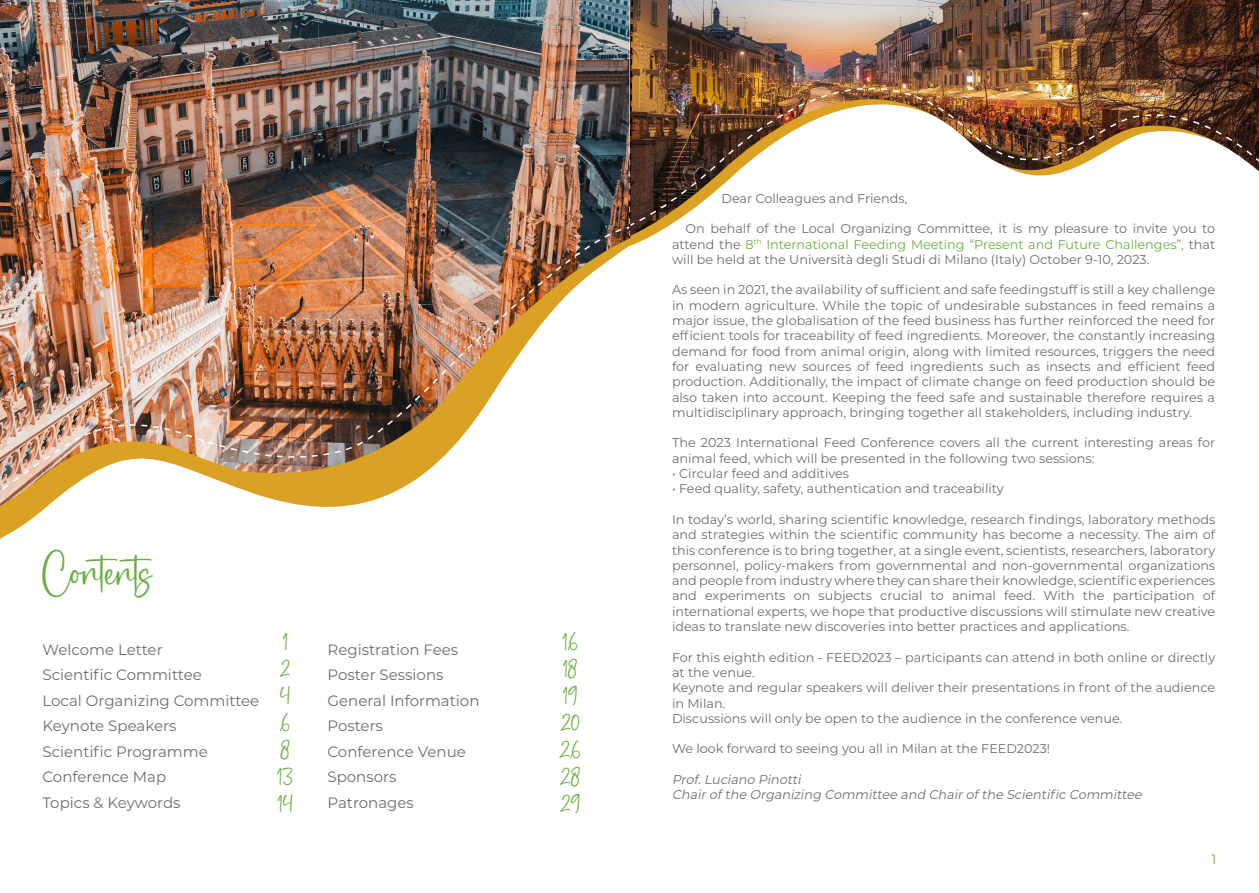
<style>
.page{position:relative;width:1259px;height:893px;background:#fff}
.page>*{position:absolute;margin:0;border:0;box-sizing:border-box;transform-origin:0 0}
.t1{font:30px "staywinter";color:#6aaf44}
.t2{font:18px "staywinter";color:#6aaf44}
.t3{font:15px "Montserrat";color:#6c6d70}
.t4{font:13.5px "Montserrat";color:#6aaf44}
.t5{font:12.75px/15.3px "Montserrat";color:#6c6d70;text-align:justify}
.t6{font:italic 12.75px "Montserrat";color:#6c6d70}
.s1{color:#6aaf44}
</style>
<div class="page">
<img style="left:719px;top:0;width:540px;height:188px">
<img style="left:0;top:0;width:719px;height:539px">
<img style="left:0;top:226px;width:631px;height:277px">
<p class="t1" style="left:43px;top:557px;width:126px">Contents</p>
<p class="t3" style="left:43px;top:639px;width:122px">Welcome Letter</p>
<p class="t3" style="left:43px;top:664px;width:161px">Scientific Committee</p>
<p class="t3" style="left:43px;top:690px;width:218px">Local Organizing Committee</p>
<p class="t3" style="left:43px;top:715px;width:135px">Keynote Speakers</p>
<p class="t3" style="left:43px;top:741px;width:167px">Scientific Programme</p>
<p class="t3" style="left:43px;top:766px;width:125px">Conference Map</p>
<p class="t3" style="left:43px;top:792px;width:140px">Topics &amp; Keywords</p>
<p class="t2" style="left:282px;top:630px;width:7px">1</p>
<p class="t2" style="left:279px;top:657px;width:12px">2</p>
<p class="t2" style="left:280px;top:684px;width:12px">4</p>
<p class="t2" style="left:280px;top:711px;width:12px">6</p>
<p class="t2" style="left:280px;top:738px;width:11px">8</p>
<p class="t2" style="left:277px;top:765px;width:18px">13</p>
<p class="t2" style="left:277px;top:792px;width:17px">14</p>
<p class="t3" style="left:327px;top:639px;width:132px">Registration Fees</p>
<p class="t3" style="left:327px;top:664px;width:118px">Poster Sessions</p>
<p class="t3" style="left:327px;top:690px;width:153px">General Information</p>
<p class="t3" style="left:327px;top:715px;width:57px">Posters</p>
<p class="t3" style="left:327px;top:741px;width:140px">Conference Venue</p>
<p class="t3" style="left:327px;top:766px;width:70px">Sponsors</p>
<p class="t3" style="left:327px;top:792px;width:88px">Patronages</p>
<p class="t2" style="left:562px;top:630px;width:17px">16</p>
<p class="t2" style="left:562px;top:657px;width:17px">18</p>
<p class="t2" style="left:562px;top:684px;width:16px">19</p>
<p class="t2" style="left:560px;top:711px;width:21px">20</p>
<p class="t2" style="left:559px;top:738px;width:23px">26</p>
<p class="t2" style="left:559px;top:765px;width:22px">28</p>
<p class="t2" style="left:560px;top:792px;width:22px">29</p>
<p class="t5" style="left:721px;top:190px;width:187px">Dear Colleagues and Friends,</p>
<p class="t5" style="left:672px;top:221px;width:545px;text-indent:14px">On behalf of the Local Organizing Committee, it is my pleasure to invite you to attend the <span class="s1">8</span><sup>th</sup> <span class="s1">International Feeding Meeting “Present and Future Challenges”,</span> that will be held at the Università degli Studi di Milano (Italy) October 9-10, 2023.</p>
<p class="t5" style="left:672px;top:282px;width:545px">As seen in 2021, the availability of sufficient and safe feedingstuff is still a key challenge in modern agriculture. While the topic of undesirable substances in feed remains a major issue, the globalisation of the feed business has further reinforced the need for efficient tools for traceability of feed ingredients. Moreover, the constantly increasing demand for food from animal origin, along with limited resources, triggers the need for evaluating new sources of feed ingredients such as insects and efficient feed production. Additionally, the impact of climate change on feed production should be also taken into account. Keeping the feed safe and sustainable therefore requires a multidisciplinary approach, bringing together all stakeholders, including industry.</p>
<p class="t5" style="left:672px;top:435px;width:544px">The 2023 International Feed Conference covers all the current interesting areas for animal feed, which will be presented in the following two sessions:</p>
<p class="t5" style="left:672px;top:465px;width:179px">• Circular feed and additives</p>
<p class="t5" style="left:672px;top:481px;width:333px">• Feed quality, safety, authentication and traceability</p>
<p class="t5" style="left:672px;top:511px;width:545px">In today’s world, sharing scientific knowledge, research findings, laboratory methods and strategies within the scientific community has become a necessity. The aim of this conference is to bring together, at a single event, scientists, researchers, laboratory personnel, policy-makers from governmental and non-governmental organizations and people from industry where they can share their knowledge, scientific experiences and experiments on subjects crucial to animal feed. With the participation of international experts, we hope that productive discussions will stimulate new creative ideas to translate new discoveries into better practices and applications.</p>
<p class="t5" style="left:672px;top:649px;width:545px">For this eighth edition - FEED2023 – participants can attend in both online or directly at the venue.</p>
<p class="t5" style="left:672px;top:680px;width:544px">Keynote and regular speakers will deliver their presentations in front of the audience in Milan.</p>
<p class="t5" style="left:672px;top:710px;width:452px">Discussions will only be open to the audience in the conference venue.</p>
<p class="t5" style="left:672px;top:741px;width:380px">We look forward to seeing you all in Milan at the FEED2023!</p>
<p class="t6" style="left:672px;top:771px;width:133px">Prof.Luciano Pinotti</p>
<p class="t6" style="left:672px;top:786px;width:474px">Chairofthe Organizing Committee and Chairofthe Scientific Committee</p>
<p class="t4" style="left:1211px;top:849px;width:6px">1</p>
</div>
